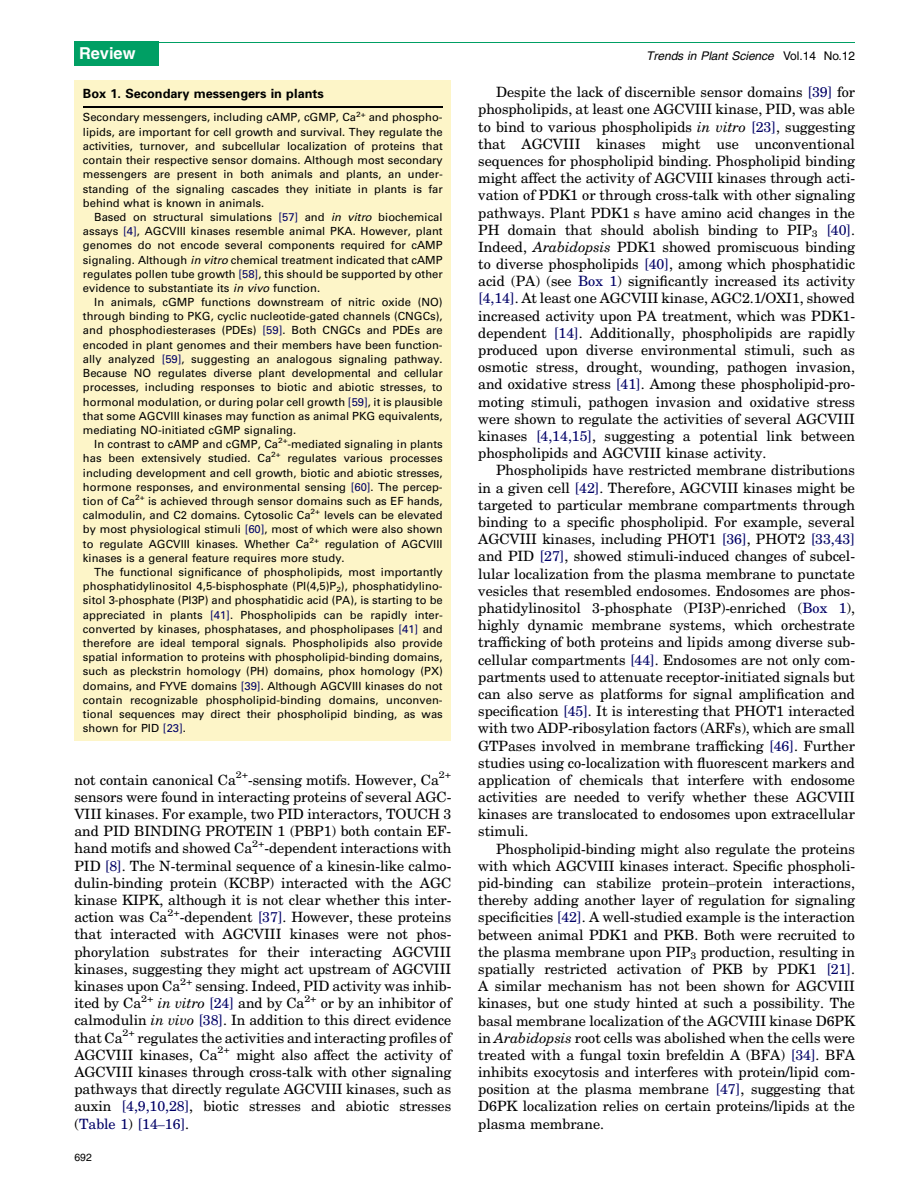
<style>
.page{position:relative;width:919px;height:1191px;background:#fff}
.page>*{position:absolute;margin:0;border:0;box-sizing:border-box;transform-origin:0 0}
.t1{font:16.5px "Adv P6 EC5";color:#fff}
.t2{font:14.25px/17.2px "Adv TT4 e 89 fb 21";color:#000;text-align:justify}
.t3{font:12.75px "Adv P8 CAA";color:#000}
.t4{font:12px "Adv P6 ECA";color:#000}
.t5{font:11.25px/14.2px "Adv PAC3 D";color:#000;text-align:justify}
.t6{font:10.5px "Adv P6 EC0";color:#000}
.s1{font-family:"Adv P6 EC0"}
.s2{color:#006}
.s3{font-family:"Adv PAC3 E"}
.s4{font-family:"Adv T Tcb 1 ba 73 f.I"}
.s5{font-family:"Adv P41153 C";color:#006}
.s6{font-family:"Adv P41153 C"}
</style>
<div class="page">
<div style="left:74px;top:80px;width:377px;height:660px;background:#fdf5c8"></div>
<hr style="left:83px;top:106px;width:359px;height:1px;background:#000">
<hr style="left:74px;top:42px;width:780px;height:1px;background:#009f64">
<div style="left:74px;top:42px;width:85px;height:24px;background:#009f64"></div>
<p class="t1" style="left:79px;top:47px;width:58px">Review</p>
<p class="t4" style="left:646px;top:52px;width:210px">Trends in Plant Science <span class="s1">Vol.14 No.12</span></p>
<p class="t3" style="left:83px;top:89px;width:242px">Box 1. Secondary messengers in plants</p>
<p class="t5" style="left:83px;top:111px;width:361px">Secondary messengers, including cAMP, cGMP, Ca<sup>2+</sup> and phospho&shy;lipids, are important for cell growth and survival. They regulate the activities, turnover, and subcellular localization of proteins that contain their respective sensor domains. Although most secondary messengers are present in both animals and plants, an under&shy;standing of the signaling cascades they initiate in plants is far behind what is known in animals.</p>
<p class="t5" style="left:83px;top:211px;width:361px;text-indent:11px">Based on structural simulations <span class="s2">[57]</span> and <span class="s3">in vitro</span> biochemical assays <span class="s2">[4]</span>, AGCVIII kinases resemble animal PKA. However, plant genomes do not encode several components required for cAMP signaling. Although <span class="s3">in vitro</span> chemical treatment indicated that cAMP regulates pollen tube growth <span class="s2">[58]</span>, this should be supported by other evidence to substantiate its <span class="s3">in vivo</span> function.</p>
<p class="t5" style="left:83px;top:296px;width:361px;text-indent:11px">In animals, cGMP functions downstream of nitric oxide (NO) through binding to PKG, cyclic nucleotide-gated channels (CNGCs), and phosphodiesterases (PDEs) <span class="s2">[59]</span>. Both CNGCs and PDEs are encoded in plant genomes and their members have been function&shy;ally analyzed <span class="s2">[59]</span>, suggesting an analogous signaling pathway.<br>Because NO regulates diverse plant developmental and cellular processes, including responses to biotic and abiotic stresses, to hormonal modulation, or during polar cell growth <span class="s2">[59]</span>, it is plausible that some AGCVIII kinases may function as animal PKG equivalents, mediating NO-initiated cGMP signaling.</p>
<p class="t5" style="left:83px;top:438px;width:361px;text-indent:11px">In contrast to cAMP and cGMP, Ca<sup>2+</sup>-mediated signaling in plants has been extensively studied. Ca<sup>2+</sup> regulates various processes including development and cell growth, biotic and abiotic stresses, hormone responses, and environmental sensing <span class="s2">[60]</span>. The percep&shy;tion of Ca<sup>2+</sup> is achieved through sensor domains such as EF hands, calmodulin, and C2 domains. Cytosolic Ca<sup>2+</sup> levels can be elevated by most physiological stimuli <span class="s2">[60]</span>, most of which were also shown to regulate AGCVIII kinases. Whether Ca<sup>2+</sup> regulation of AGCVIII kinases is a general feature requires more study.</p>
<p class="t5" style="left:83px;top:566px;width:361px;text-indent:11px">The functional significance of phospholipids, most importantly phosphatidylinositol 4,5-bisphosphate (PI(4,5)P<sub>2</sub>), phosphatidylino&shy;sitol 3-phosphate (PI3P) and phosphatidic acid (PA), is starting to be appreciated in plants <span class="s2">[41]</span>. Phospholipids can be rapidly inter&shy;converted by kinases, phosphatases, and phospholipases <span class="s2">[41]</span> and therefore are ideal temporal signals. Phospholipids also provide spatial information to proteins with phospholipid-binding domains, such as pleckstrin homology (PH) domains, phox homology (PX) domains, and FYVE domains <span class="s2">[39]</span>. Although AGCVIII kinases do not contain recognizable phospholipid-binding domains, unconven&shy;tional sequences may direct their phospholipid binding, as was shown for PID <span class="s2">[23]</span>.</p>
<p class="t2" style="left:74px;top:772px;width:378px">not contain canonical Ca<sup>2+</sup>-sensing motifs. However, Ca<sup>2+ </sup>sensors were found in interacting proteins of several AGC-VIII kinases. For example, two PID interactors, TOUCH 3 and PID BINDING PROTEIN 1 (PBP1) both contain EF&shy;hand motifs and showed Ca<sup>2+</sup>-dependent interactions with PID <span class="s2">[8]</span>. The N-terminal sequence of a kinesin-like calmo&shy;dulin-binding protein (KCBP) interacted with the AGC kinase KIPK, although it is not clear whether this inter&shy;action was Ca<sup>2+</sup>-dependent <span class="s2">[37]</span>. However, these proteins that interacted with AGCVIII kinases were not phos&shy;phorylation substrates for their interacting AGCVIII kinases, suggesting they might act upstream of AGCVIII kinases upon Ca<sup>2+</sup> sensing. Indeed, PID activity was inhib&shy;ited by Ca<sup>2+</sup> <span class="s4">in vitro</span> <span class="s2">[24]</span> and by Ca<sup>2+</sup> or by an inhibitor of calmodulin <span class="s4">in vivo</span> <span class="s2">[38]</span>. In addition to this direct evidence that Ca<sup>2+</sup> regulates the activities and interacting profiles of AGCVIII kinases, Ca<sup>2+</sup> might also affect the activity of AGCVIII kinases through cross-talk with other signaling pathways that directly regulate AGCVIII kinases, such as auxin <span class="s2">[4,9,10,28]</span>, biotic stresses and abiotic stresses (<span class="s2">Table 1</span>) <span class="s2">[14</span><span class="s5">–</span><span class="s2">16]</span>.</p>
<p class="t6" style="left:74px;top:1153px;width:19px">692</p>
<p class="t2" style="left:478px;top:85px;width:378px;text-indent:18px">Despite the lack of discernible sensor domains <span class="s2">[39]</span> for phospholipids, at least one AGCVIII kinase, PID, was able to bind to various phospholipids <span class="s4">in vitro</span> <span class="s2">[23]</span>, suggesting that AGCVIII kinases might use unconventional sequences for phospholipid binding. Phospholipid binding might affect the activity of AGCVIII kinases through acti&shy;vation of PDK1 or through cross-talk with other signaling pathways. Plant PDK1 s have amino acid changes in the PH domain that should abolish binding to PIP<sub>3</sub> <span class="s2">[40]</span>.<br>Indeed, <span class="s4">Arabidopsis</span> PDK1 showed promiscuous binding to diverse phospholipids <span class="s2">[40]</span>, among which phosphatidic acid (PA) (see <span class="s2">Box 1</span>) significantly increased its activity <span class="s2">[4,14]</span>. At least one AGCVIII kinase, AGC2.1/OXI1, showed increased activity upon PA treatment, which was PDK1- dependent <span class="s2">[14]</span>. Additionally, phospholipids are rapidly produced upon diverse environmental stimuli, such as osmotic stress, drought, wounding, pathogen invasion, and oxidative stress <span class="s2">[41]</span>. Among these phospholipid-pro&shy;moting stimuli, pathogen invasion and oxidative stress were shown to regulate the activities of several AGCVIII kinases <span class="s2">[4,14,15]</span>, suggesting a potential link between phospholipids and AGCVIII kinase activity.</p>
<p class="t2" style="left:478px;top:463px;width:378px;text-indent:18px">Phospholipids have restricted membrane distributions in a given cell <span class="s2">[42]</span>. Therefore, AGCVIII kinases might be targeted to particular membrane compartments through binding to a specific phospholipid. For example, several AGCVIII kinases, including PHOT1 <span class="s2">[36]</span>, PHOT2 <span class="s2">[33,43] </span>and PID <span class="s2">[27]</span>, showed stimuli-induced changes of subcel&shy;lular localization from the plasma membrane to punctate vesicles that resembled endosomes. Endosomes are phos&shy;phatidylinositol 3-phosphate (PI3P)-enriched (<span class="s2">Box 1</span>), highly dynamic membrane systems, which orchestrate trafficking of both proteins and lipids among diverse sub&shy;cellular compartments <span class="s2">[44]</span>. Endosomes are not only com&shy;partments used to attenuate receptor-initiated signals but can also serve as platforms for signal amplification and specification <span class="s2">[45]</span>. It is interesting that PHOT1 interacted with two ADP-ribosylation factors (ARFs), which are small GTPases involved in membrane trafficking <span class="s2">[46]</span>. Further studies using co-localization with fluorescent markers and application of chemicals that interfere with endosome activities are needed to verify whether these AGCVIII kinases are translocated to endosomes upon extracellular stimuli.</p>
<p class="t2" style="left:478px;top:841px;width:378px;text-indent:18px">Phospholipid-binding might also regulate the proteins with which AGCVIII kinases interact. Specific phospholi&shy;pid-binding can stabilize protein<span class="s6">–</span>protein interactions, thereby adding another layer of regulation for signaling specificities <span class="s2">[42]</span>. A well-studied example is the interaction between animal PDK1 and PKB. Both were recruited to the plasma membrane upon PIP<sub>3</sub> production, resulting in spatially restricted activation of PKB by PDK1 <span class="s2">[21]</span>.<br>A similar mechanism has not been shown for AGCVIII kinases, but one study hinted at such a possibility. The basal membrane localization of the AGCVIII kinase D6PK in <span class="s4">Arabidopsis</span> root cells was abolished when the cells were treated with a fungal toxin brefeldin A (BFA) <span class="s2">[34]</span>. BFA inhibits exocytosis and interferes with protein/lipid com&shy;position at the plasma membrane <span class="s2">[47]</span>, suggesting that D6PK localization relies on certain proteins/lipids at the plasma membrane.</p>
</div>
